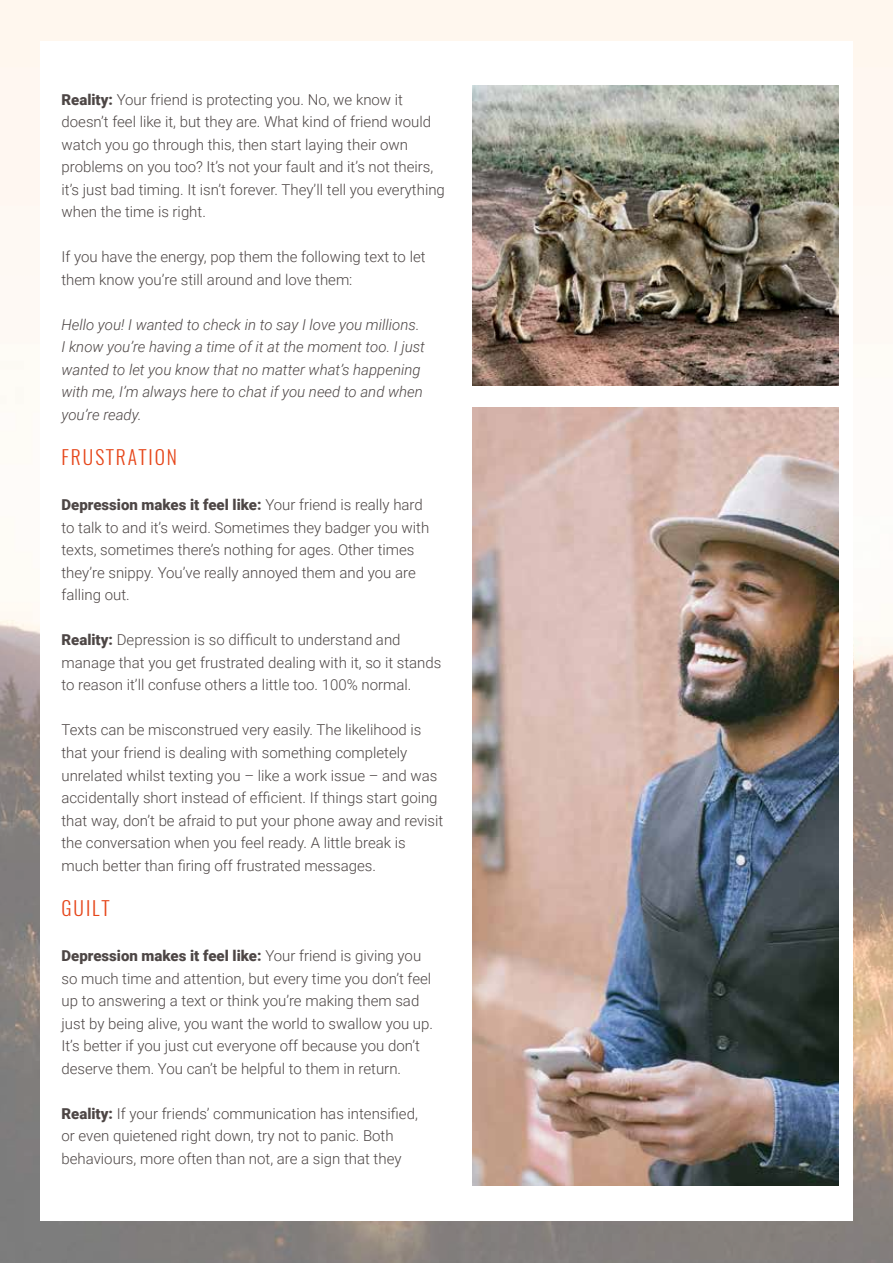
<style>
.page{position:relative;width:893px;height:1263px;background:#fff}
.page>*{position:absolute;margin:0;border:0;box-sizing:border-box;transform-origin:0 0}
.t1{font:300 19.5px "Oswald";letter-spacing:.1em;color:#e6461a}
.t2{font:300 15px/22.5px "Roboto";color:#4d4645}
.t3{font:italic 300 15px/22.5px "Roboto";color:#4d4645}
.s1{font-weight:900}
</style>
<div class="page">
<img style="left:0;top:0;width:893px;height:1263px">
<div style="left:40px;top:42px;width:812px;height:1179px;background:#fff"></div>
<img style="left:472px;top:408px;width:367px;height:777px">
<img style="left:472px;top:86px;width:367px;height:300px">
<p class="t2" style="left:62px;top:87px;width:385px"><span class="s1">Reality:</span> Your friend is protecting you. No, we know it doesn’t feel like it, but they are. What kind of friend would watch you go through this, then start laying their own problems on you too? It’s not your fault and it’s not theirs, it’s just bad timing. It isn’t forever. They’ll tell you everything when the time is right.</p>
<p class="t2" style="left:62px;top:245px;width:366px">If you have the energy, pop them the following text to let them know you’re still around and love them:</p>
<p class="t3" style="left:62px;top:312px;width:365px">Hello you! I wanted to check in to say I love you millions.<br>I know you’re having a time of it at the moment too. I just wanted to let you know that no matter what’s happening with me, I’m always here to chat if you need to and when you’re ready.</p>
<h1 class="t1" style="left:62px;top:444px;width:117px">FRUSTRATION</h1>
<p class="t2" style="left:62px;top:493px;width:369px"><span class="s1">Depression makes it feel like:</span> Your friend is really hard to talk to and it’s weird. Sometimes they badger you with texts, sometimes there’s nothing for ages. Other times they’re snippy. You’ve really annoyed them and you are falling out.</p>
<p class="t2" style="left:62px;top:628px;width:381px"><span class="s1">Reality:</span> Depression is so difficult to understand and manage that you get frustrated dealing with it, so it stands to reason it’ll confuse others a little too. 100% normal.</p>
<p class="t2" style="left:62px;top:718px;width:383px">Texts can be misconstrued very easily. The likelihood is that your friend is dealing with something completely unrelated whilst texting you – like a work issue – and was accidentally short instead of efficient. If things start going that way, don’t be afraid to put your phone away and revisit the conversation when you feel ready. A little break is much better than firing off frustrated messages.</p>
<h1 class="t1" style="left:62px;top:895px;width:49px">GUILT</h1>
<p class="t2" style="left:62px;top:944px;width:373px"><span class="s1">Depression makes it feel like:</span> Your friend is giving you so much time and attention, but every time you don’t feel up to answering a text or think you’re making them sad just by being alive, you want the world to swallow you up.<br>It’s better if you just cut everyone off because you don’t deserve them. You can’t be helpful to them in return.</p>
<p class="t2" style="left:62px;top:1102px;width:358px"><span class="s1">Reality:</span> If your friends’ communication has intensified, or even quietened right down, try not to panic. Both behaviours, more often than not, are a sign that they</p>
</div>
